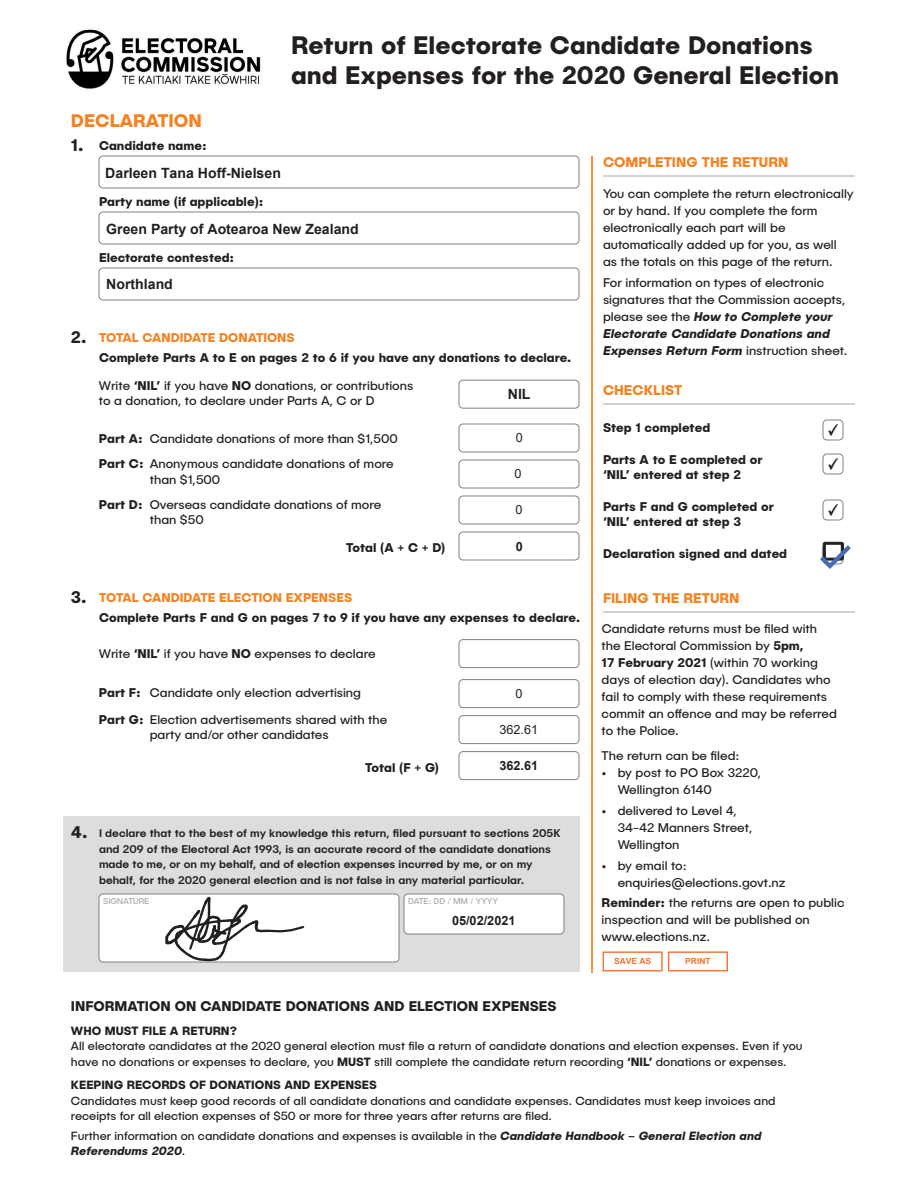
<style>
.page{position:relative;width:918px;height:1188px;background:#fff}
.page>*{position:absolute;margin:0;border:0;box-sizing:border-box;transform-origin:0 0}
.t1{font:700 25.35px/29.7px "Publica Sans";color:#231f20}
.t2{font:700 18.3px "Publica Sans";color:#f58220}
.t3{font:700 16.95px "Publica Sans";color:#231f20}
.t4{font:700 14.1px "Arial";color:#231f20}
.t5{font:700 14.1px "Publica Sans";color:#231f20}
.t6{font:700 14.1px "Publica Sans";color:#f58220}
.t7{font:12.75px/17px "Publica Sans";color:#231f20}
.t8{font:700 12.75px/15.5px "Publica Sans";color:#231f20}
.t9{font:700 12.75px "Publica Sans";color:#f58220}
.t10{font:700 12.75px "Arial";color:#231f20}
.t11{font:12.75px "Arial";color:#231f20}
.t12{font:12px/15.5px "Publica Sans";color:#231f20}
.t13{font:700 12px "Publica Sans";color:#231f20}
.t14{font:500 11.25px/15.5px "Publica Sans";color:#231f20}
.t15{font:8.4px "Publica Sans";color:#a8a9ad}
.t16{font:700 8.4px "Arial";color:#f37135}
.s1{font-weight:700;font-style:italic}
.s2{font-weight:700}
</style>
<div class="page">
<div style="left:99px;top:156px;width:480px;height:32px;border:1px solid #808285;border-radius:4px"></div>
<div style="left:99px;top:212px;width:480px;height:32px;border:1px solid #808285;border-radius:4px"></div>
<div style="left:99px;top:268px;width:480px;height:32px;border:1px solid #808285;border-radius:4px"></div>
<div style="left:63px;top:816px;width:516px;height:156px;background:#dcdddf"></div>
<div style="left:99px;top:894px;width:300px;height:68px;background:#fff;border-radius:4px"></div>
<div style="left:99px;top:894px;width:300px;height:68px;border:1px solid #808285;border-radius:4px"></div>
<div style="left:404px;top:894px;width:160px;height:40px;background:#fff;border-radius:4px"></div>
<div style="left:404px;top:894px;width:160px;height:40px;border:1px solid #808285;border-radius:4px"></div>
<hr style="left:591px;top:156px;width:1px;height:816px;background:#f6923c">
<hr style="left:603px;top:403px;width:252px;height:1px;background:#d1d2d4">
<hr style="left:603px;top:611px;width:252px;height:1px;background:#d1d2d4">
<hr style="left:603px;top:175px;width:252px;height:1px;background:#d1d2d4">
<div style="left:823px;top:420px;width:20px;height:20px;border:1px solid #808285;border-radius:4px"></div>
<div style="left:823px;top:454px;width:20px;height:20px;border:1px solid #808285;border-radius:4px"></div>
<div style="left:823px;top:500px;width:20px;height:20px;border:1px solid #808285;border-radius:4px"></div>
<div style="left:459px;top:424px;width:120px;height:28px;border:1px solid #808285;border-radius:4px"></div>
<div style="left:459px;top:679px;width:120px;height:29px;border:1px solid #808285;border-radius:4px"></div>
<div style="left:459px;top:460px;width:120px;height:28px;border:1px solid #808285;border-radius:4px"></div>
<div style="left:459px;top:715px;width:120px;height:29px;border:1px solid #808285;border-radius:4px"></div>
<div style="left:459px;top:751px;width:120px;height:29px;border:1px solid #808285;border-radius:4px"></div>
<div style="left:459px;top:496px;width:120px;height:28px;border:1px solid #808285;border-radius:4px"></div>
<div style="left:459px;top:380px;width:120px;height:28px;border:1px solid #808285;border-radius:4px"></div>
<div style="left:459px;top:532px;width:120px;height:28px;border:1px solid #808285;border-radius:4px"></div>
<div style="left:459px;top:639px;width:120px;height:29px;border:1px solid #808285;border-radius:4px"></div>
<img style="left:66px;top:29px;width:195px;height:60px">
<svg style="left:163px;top:895px;width:143px;height:68px"></svg>
<svg style="left:820px;top:542px;width:31px;height:27px"></svg>
<div style="left:603px;top:951px;width:60px;height:20px;border:1px solid #f37234"></div>
<div style="left:668px;top:951px;width:60px;height:20px;border:1px solid #f37234"></div>
<h2 class="t2" style="left:71px;top:114px;width:132px">DECLARATION</h2>
<h3 class="t3" style="left:71px;top:139px;width:14px">1.</h3>
<p class="t8" style="left:99px;top:139px;width:109px">Candidate name:</p>
<p class="t4" style="left:105px;top:165px;width:177px">Darleen Tana Hoff-Nielsen</p>
<h1 class="t1" style="left:291px;top:33px;width:550px">Return of Electorate Candidate Donations and Expenses for the 2020 General Election</h1>
<p class="t6" style="left:603px;top:157px;width:187px">COMPLETING THE RETURN</p>
<p class="t8" style="left:99px;top:195px;width:166px">Party name (if applicable):</p>
<p class="t4" style="left:106px;top:221px;width:254px">Green Party of Aotearoa New Zealand</p>
<p class="t8" style="left:99px;top:251px;width:137px">Electorate contested:</p>
<p class="t4" style="left:106px;top:276px;width:68px">Northland</p>
<h3 class="t3" style="left:71px;top:331px;width:17px">2.</h3>
<p class="t9" style="left:99px;top:333px;width:197px">TOTAL CANDIDATE DONATIONS</p>
<p class="t8" style="left:99px;top:350px;width:474px">Complete Parts A to E on pages 2 to 6 if you have any donations to declare.</p>
<p class="t7" style="left:603px;top:186px;width:252px">You can complete the return electronically or by hand. If you complete the form electronically each part will be automatically added up for you, as well as the totals on this page of the return.</p>
<p class="t7" style="left:603px;top:275px;width:246px">For information on types of electronic signatures that the Commission accepts, please see the <span class="s1">How to Complete your Electorate Candidate Donations and Expenses Return Form</span> instruction sheet.</p>
<p class="t7" style="left:99px;top:379px;width:316px;line-height:15.3px">Write <span class="s2">‘NIL’</span> if you have <span class="s2">NO</span> donations, or contributions to a donation, to declare under Parts A, C or D</p>
<p class="t7" style="left:99px;top:427px;width:300px;line-height:25.2px"><span class="s2">Part A:</span> Candidate donations of more than $1,500<br><span class="s2">Part C:</span> Anonymous candidate donations of more</p>
<p class="t7" style="left:99px;top:468px;width:284px;line-height:25.2px;text-indent:51px">than $1,500<br><span class="s2">Part D:</span> Overseas candidate donations of more</p>
<p class="t7" style="left:150px;top:512px;width:55px">than $50</p>
<p class="t8" style="left:346px;top:541px;width:101px">Total (A + C + D)</p>
<p class="t4" style="left:508px;top:386px;width:24px">NIL</p>
<p class="t11" style="left:516px;top:430px;width:9px">0</p>
<p class="t11" style="left:514px;top:467px;width:9px">0</p>
<p class="t11" style="left:515px;top:503px;width:9px">0</p>
<p class="t10" style="left:516px;top:539px;width:9px">0</p>
<p class="t6" style="left:603px;top:385px;width:81px">CHECKLIST</p>
<p class="t8" style="left:603px;top:421px;width:109px">Step 1 completed</p>
<p class="t8" style="left:603px;top:452px;width:161px">Parts A to E completed or ‘NIL’ entered at step 2</p>
<p class="t8" style="left:603px;top:500px;width:172px">Parts F and G completed or ‘NIL’ entered at step 3</p>
<p class="t8" style="left:603px;top:547px;width:186px">Declaration signed and dated</p>
<h3 class="t3" style="left:71px;top:591px;width:17px">3.</h3>
<p class="t9" style="left:99px;top:593px;width:255px">TOTAL CANDIDATE ELECTION EXPENSES</p>
<p class="t8" style="left:99px;top:610px;width:483px">Complete Parts F and G on pages 7 to 9 if you have any expenses to declare.</p>
<p class="t7" style="left:99px;top:646px;width:278px">Write <span class="s2">‘NIL’</span> if you have <span class="s2">NO</span> expenses to declare</p>
<p class="t7" style="left:99px;top:680px;width:290px;line-height:27.3px"><span class="s2">Part F:</span> Candidate only election advertising<br><span class="s2">Part G:</span> Election advertisements shared with the</p>
<p class="t7" style="left:150px;top:727px;width:180px">party and/or other candidates</p>
<p class="t8" style="left:365px;top:761px;width:75px">Total (F + G)</p>
<p class="t11" style="left:516px;top:687px;width:9px">0</p>
<p class="t11" style="left:499px;top:723px;width:40px">362.61</p>
<p class="t10" style="left:499px;top:759px;width:40px">362.61</p>
<h3 class="t3" style="left:71px;top:826px;width:18px">4.</h3>
<p class="t14" style="left:99px;top:826px;width:463px">I declare that to the best of my knowledge this return, filed pursuant to sections 205K and 209 of the Electoral Act 1993, is an accurate record of the candidate donations made to me, or on my behalf, and of election expenses incurred by me, or on my behalf, for the 2020 general election and is not false in any material particular.</p>
<p class="t15" style="left:103px;top:898px;width:48px">SIGNATURE</p>
<p class="t15" style="left:408px;top:898px;width:91px">DATE: DD / MM / YYYY</p>
<p class="t10" style="left:452px;top:913px;width:65px">05/02/2021</p>
<p class="t6" style="left:603px;top:593px;width:138px">FILING THE RETURN</p>
<p class="t7" style="left:602px;top:622px;width:237px">Candidate returns must be filed with the Electoral Commission by <span class="s2">5pm,<br>17 February 2021</span> (within 70 working days of election day). Candidates who fail to comply with these requirements commit an offence and may be referred to the Police.</p>
<p class="t7" style="left:602px;top:748px;width:139px">The return can be filed:</p>
<p class="t7" style="left:618px;top:765px;width:145px;text-indent:-16px">• by post to PO Box 3220,<br>Wellington 6140</p>
<p class="t7" style="left:618px;top:803px;width:136px;text-indent:-16px">• delivered to Level 4,<br>34-42 Manners Street,<br>Wellington</p>
<p class="t7" style="left:618px;top:858px;width:169px;text-indent:-16px">• by email to: enquiries@elections.govt.nz</p>
<p class="t7" style="left:602px;top:896px;width:244px"><span class="s2">Reminder:</span> the returns are open to public inspection and will be published on www.elections.nz.</p>
<p class="t16" style="left:614px;top:957px;width:39px">SAVE AS</p>
<p class="t16" style="left:685px;top:957px;width:27px">PRINT</p>
<p class="t5" style="left:71px;top:1001px;width:487px">INFORMATION ON CANDIDATE DONATIONS AND ELECTION EXPENSES</p>
<p class="t13" style="left:71px;top:1026px;width:167px">WHO MUST FILE A RETURN?</p>
<p class="t12" style="left:71px;top:1039px;width:733px">All electorate candidates at the 2020 general election must file a return of candidate donations and election expenses. Even if you have no donations or expenses to declare, you <span class="s2">MUST</span> still complete the candidate return recording <span class="s2">‘NIL’</span> donations or expenses.</p>
<p class="t13" style="left:71px;top:1081px;width:307px">KEEPING RECORDS OF DONATIONS AND EXPENSES</p>
<p class="t12" style="left:71px;top:1094px;width:706px">Candidates must keep good records of all candidate donations and candidate expenses. Candidates must keep invoices and receipts for all election expenses of $50 or more for three years after returns are filed.</p>
<p class="t12" style="left:71px;top:1129px;width:692px">Further information on candidate donations and expenses is available in the <span class="s1">Candidate Handbook – General Election and<br>Referendums 2020</span>.</p>
</div>
